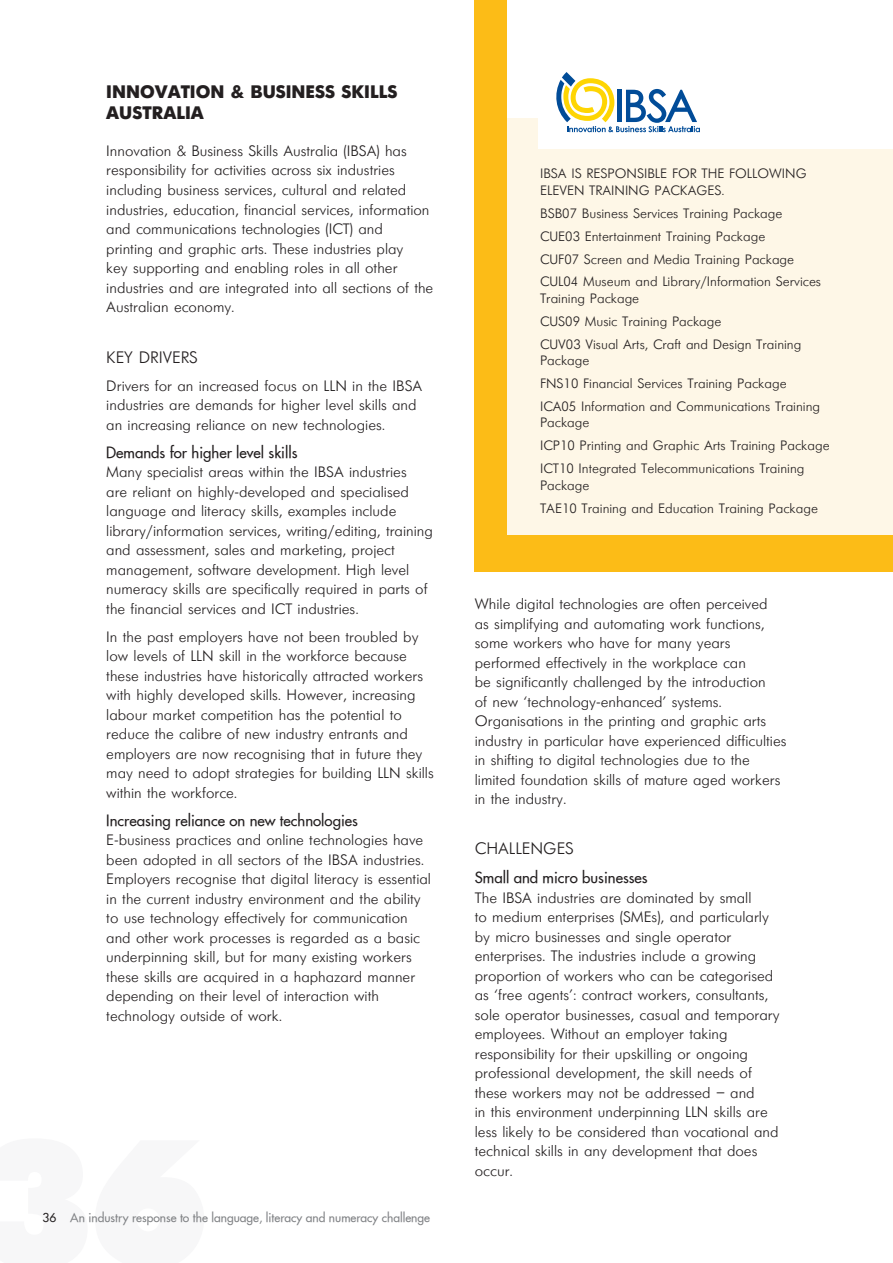
<style>
.page{position:relative;width:893px;height:1263px;background:#fff}
.page>*{position:absolute;margin:0;border:0;box-sizing:border-box;transform-origin:0 0}
.SC_name{font:18px/21px "Futuris Extra C";color:#231f20}
.SC_sub_head{font:16.5px "Futuris Cyrillic";color:#231f20}
.body_text{font:15px/19.5px "Futuris Cyrillic";color:#231f20}
.heading3{font:15px "Futura";color:#231f20}
.TP_details{font:13.5px/16.5px "Futuris Cyrillic";color:#231f20}
.t1{font:12px "Futura";color:#808285}
.s1{color:#231f20}
</style>
<div class="page">
<div style="left:475px;top:0;width:418px;height:572px;background:#fcbc17"></div>
<div style="left:507px;top:65px;width:386px;height:470px;background:#fef7e7"></div>
<div style="left:507px;top:0;width:386px;height:118px;background:#fff"></div>
<div style="left:539px;top:45px;width:354px;height:104px;background:#fff"></div>
<svg style="left:556px;top:72px;width:144px;height:60px"></svg>
<p class="SC_name" style="left:106px;top:82px;width:293px">INNOVATION &amp; BUSINESS SKILLS<br>AUSTRALIA</p>
<p class="body_text" style="left:106px;top:142px;width:329px">Innovation &amp; Business Skills Australia (IBSA) has responsibility for activities across six industries including business services, cultural and related industries, education, financial services, information and communications technologies (ICT) and printing and graphic arts. These industries play<br>key supporting and enabling roles in all other industries and are integrated into all sections of the Australian economy.</p>
<p class="SC_sub_head" style="left:106px;top:349px;width:93px">KEY DRIVERS</p>
<p class="body_text" style="left:106px;top:376px;width:317px">Drivers for an increased focus on LLN in the IBSA industries are demands for higher level skills and an increasing reliance on new technologies.</p>
<p class="heading3" style="left:106px;top:443px;width:193px">Demands for higher level skills</p>
<p class="body_text" style="left:106px;top:463px;width:328px">Many specialist areas within the IBSA industries<br>are reliant on highly-developed and specialised language and literacy skills, examples include library/information services, writing/editing, training and assessment, sales and marketing, project management, software development. High level numeracy skills are specifically required in parts of the financial services and ICT industries.</p>
<p class="body_text" style="left:106px;top:627px;width:329px">In the past employers have not been troubled by low levels of LLN skill in the workforce because these industries have historically attracted workers with highly developed skills. However, increasing labour market competition has the potential to reduce the calibre of new industry entrants and employers are now recognising that in future they may need to adopt strategies for building LLN skills within the workforce.</p>
<p class="heading3" style="left:106px;top:811px;width:253px">Increasing reliance on new technologies</p>
<p class="body_text" style="left:106px;top:831px;width:326px">E-business practices and online technologies have been adopted in all sectors of the IBSA industries.<br>Employers recognise that digital literacy is essential in the current industry environment and the ability to use technology effectively for communication and other work processes is regarded as a basic underpinning skill, but for many existing workers these skills are acquired in a haphazard manner depending on their level of interaction with technology outside of work.</p>
<p class="t1" style="left:43px;top:1210px;width:389px"><span class="s1">36</span> An industry response to the language, literacy and numeracy challenge</p>
<p class="TP_details" style="left:540px;top:166px;width:268px">IBSA IS RESPONSIBLE FOR THE FOLLOWING<br>ELEVEN TRAINING PACKAGES.</p>
<p class="TP_details" style="left:540px;top:205px;width:244px">BSB07 Business Services Training Package</p>
<p class="TP_details" style="left:540px;top:228px;width:227px">CUE03 Entertainment Training Package</p>
<p class="TP_details" style="left:540px;top:251px;width:256px">CUF07 Screen and Media Training Package</p>
<p class="TP_details" style="left:540px;top:274px;width:283px">CUL04 Museum and Library/Information Services<br>Training Package</p>
<p class="TP_details" style="left:540px;top:313px;width:183px">CUS09 Music Training Package</p>
<p class="TP_details" style="left:540px;top:336px;width:263px">CUV03 Visual Arts, Craft and Design Training<br>Package</p>
<p class="TP_details" style="left:540px;top:376px;width:248px">FNS10 Financial Services Training Package</p>
<p class="TP_details" style="left:540px;top:398px;width:282px">ICA05 Information and Communications Training<br>Package</p>
<p class="TP_details" style="left:540px;top:438px;width:291px">ICP10 Printing and Graphic Arts Training Package</p>
<p class="TP_details" style="left:540px;top:461px;width:266px">ICT10 Integrated Telecommunications Training<br>Package</p>
<p class="TP_details" style="left:540px;top:500px;width:279px">TAE10 Training and Education Training Package</p>
<p class="body_text" style="left:475px;top:595px;width:313px">While digital technologies are often perceived<br>as simplifying and automating work functions, some workers who have for many years performed effectively in the workplace can<br>be significantly challenged by the introduction<br>of new ‘technology-enhanced’ systems.<br>Organisations in the printing and graphic arts industry in particular have experienced difficulties in shifting to digital technologies due to the limited foundation skills of mature aged workers in the industry.</p>
<p class="SC_sub_head" style="left:475px;top:839px;width:100px">CHALLENGES</p>
<p class="heading3" style="left:475px;top:868px;width:174px">Small and micro businesses</p>
<p class="body_text" style="left:475px;top:888px;width:306px">The IBSA industries are dominated by small<br>to medium enterprises (SMEs), and particularly by micro businesses and single operator enterprises. The industries include a growing proportion of workers who can be categorised as ‘free agents’: contract workers, consultants, sole operator businesses, casual and temporary employees. Without an employer taking responsibility for their upskilling or ongoing professional development, the skill needs of these workers may not be addressed – and<br>in this environment underpinning LLN skills are less likely to be considered than vocational and technical skills in any development that does occur.</p>
</div>
